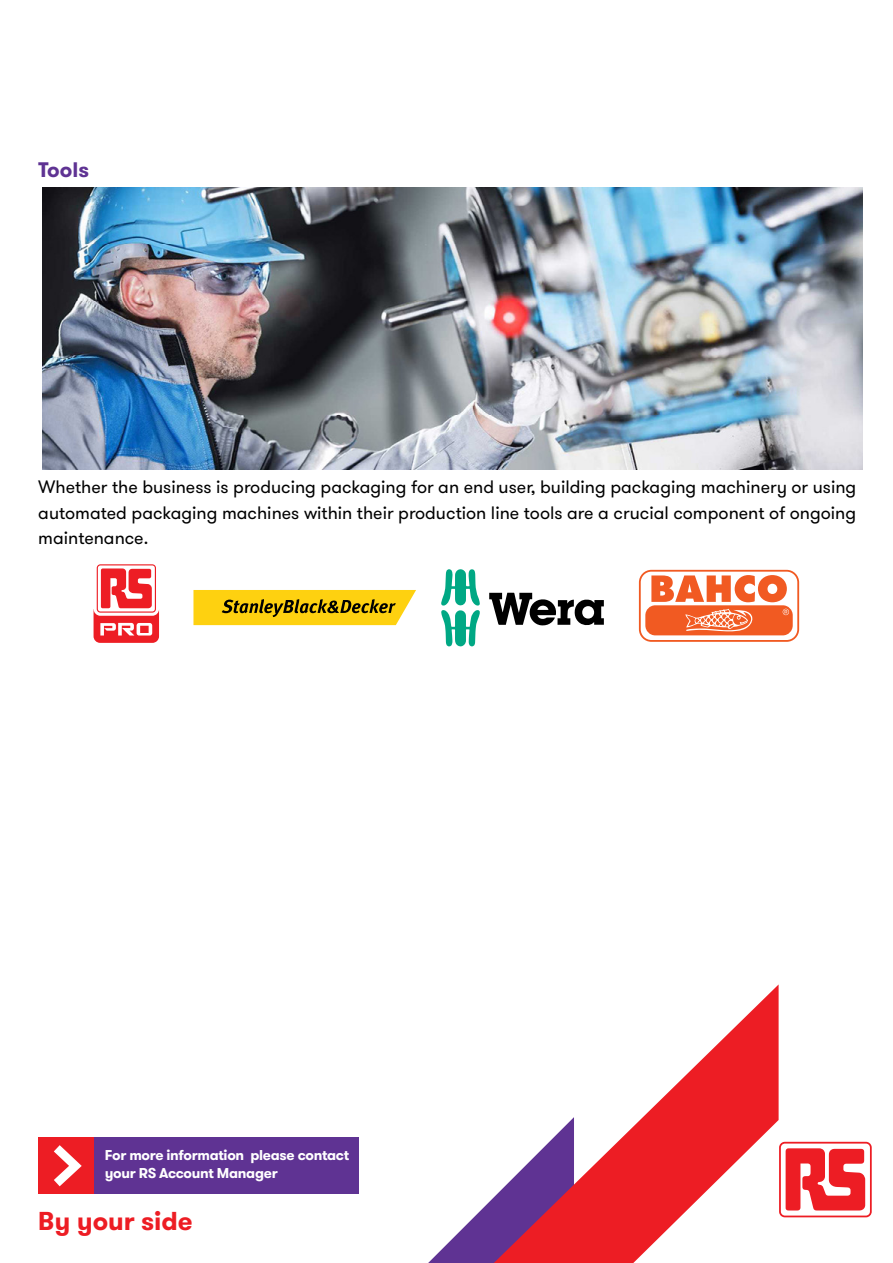
<style>
.page{position:relative;width:893px;height:1263px;background:#fff}
.page>*{position:absolute;margin:0;border:0;box-sizing:border-box;transform-origin:0 0}
.t1{font:700 25.8px "GT Walsheim Pro";color:#ed1d24}
.t2{font:700 21px "GT Walsheim Pro";color:#5f3393}
.t3{font:18px/25.5px "GT Walsheim Pro";color:#000;text-align:justify}
.t4{font:700 14.25px/17.1px "GT Walsheim Pro";letter-spacing:-.02em;color:#fff}
</style>
<div class="page">
<svg style="left:779px;top:1142px;width:93px;height:75px"></svg>
<svg style="left:428px;top:1197px;width:66px;height:66px"></svg>
<svg style="left:494px;top:984px;width:285px;height:279px"></svg>
<div style="left:38px;top:1137px;width:57px;height:57px;background:#ed1d24"></div>
<svg style="left:54px;top:1145px;width:28px;height:42px"></svg>
<div style="left:94px;top:1137px;width:265px;height:57px;background:#5f3393"></div>
<img style="left:43px;top:187px;width:819px;height:283px">
<svg style="left:94px;top:564px;width:65px;height:79px"></svg>
<svg style="left:193px;top:590px;width:223px;height:35px;background:#dcb719"></svg>
<svg style="left:441px;top:569px;width:39px;height:78px"></svg>
<svg style="left:489px;top:593px;width:115px;height:33px"></svg>
<div style="left:639px;top:570px;width:160px;height:72px;border:2px solid #f15a22;border-radius:12px"></div>
<div style="left:645px;top:605px;width:148px;height:30px;background:#f15a22;border-radius:10px"></div>
<svg style="left:685px;top:609px;width:68px;height:23px"></svg>
<svg style="left:783px;top:609px;width:6px;height:6px"></svg>
<svg style="left:651px;top:575px;width:136px;height:27px"></svg>
<p class="t2" style="left:38px;top:156px;width:52px">Tools</p>
<p class="t3" style="left:38px;top:475px;width:819px">Whether the business is producing packaging for an end user, building packaging machinery or using automated packaging machines within their production line tools are a crucial component of ongoing maintenance.</p>
<p class="t4" style="left:105px;top:1147px;width:246px">For more information please contact your RS Account Manager</p>
<h1 class="t1" style="left:38px;top:1204px;width:156px">By your side</h1>
</div>
